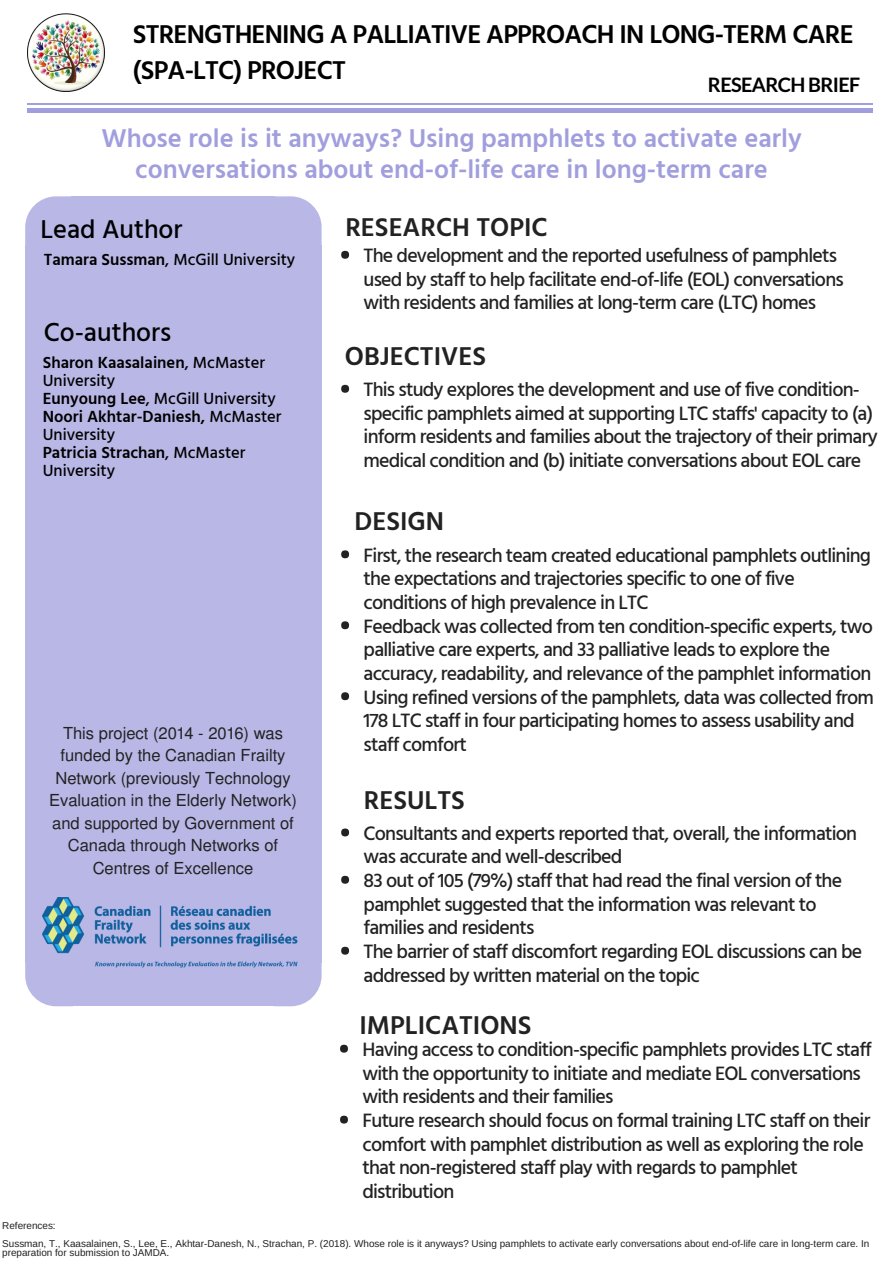
<style>
.page{position:relative;width:893px;height:1263px;background:#fff}
.page>*{position:absolute;margin:0;border:0;box-sizing:border-box;transform-origin:0 0}
.t1{font:600 26.55px/31.5px "Hind Vadodara";color:#a19ede;text-align:center}
.t2{font:600 26.55px/36px "Hind Vadodara";letter-spacing:-.03em;color:#000}
.t3{font:600 26.55px "Hind Vadodara";color:#222}
.t4{font:500 26.55px "Hind Vadodara";color:#000}
.t5{font:500 19.8px/23.7px "Hind Vadodara";letter-spacing:-.04em;color:#222}
.t6{font:700 19.8px "Lato";letter-spacing:-.03em;color:#000}
.t7{font:16.5px/22.5px "Mukti";color:#222;text-align:center}
.t8{font:500 16.5px/18px "Hind Vadodara";color:#000}
.t9{font:9.9px/18px "Arimo";color:#222}
.s1{font-weight:600}
</style>
<div class="page">
<img style="left:27px;top:14px;width:78px;height:77px">
<svg style="left:275px;top:196px;width:47px;height:50px;background:#c0bee8"></svg>
<div style="left:274px;top:246px;width:48px;height:717px;background:#b9b7e6"></div>
<div style="left:71px;top:246px;width:204px;height:717px;background:#b9b7e6"></div>
<div style="left:71px;top:196px;width:204px;height:51px;background:#b9b7e6"></div>
<svg style="left:25px;top:196px;width:46px;height:50px;background:#c0bee8"></svg>
<div style="left:25px;top:246px;width:48px;height:717px;background:#b9b7e6"></div>
<div style="left:71px;top:961px;width:204px;height:45px;background:#b9b7e6"></div>
<svg style="left:25px;top:963px;width:46px;height:43px;background:#c1bfe8"></svg>
<svg style="left:275px;top:963px;width:47px;height:43px;background:#c1bfe9"></svg>
<img style="left:43px;top:897px;width:259px;height:75px">
<hr style="left:28px;top:103px;width:845px;height:2px;background:#a19ede">
<div style="left:28px;top:108px;width:845px;height:5px;background:#a19ede"></div>
<div style="left:341px;top:251px;width:8px;height:8px;background:#222;border-radius:50%"></div>
<div style="left:341px;top:385px;width:8px;height:8px;background:#222;border-radius:50%"></div>
<div style="left:341px;top:550px;width:8px;height:8px;background:#222;border-radius:50%"></div>
<div style="left:341px;top:621px;width:8px;height:8px;background:#222;border-radius:50%"></div>
<div style="left:341px;top:692px;width:8px;height:8px;background:#222;border-radius:50%"></div>
<div style="left:341px;top:828px;width:8px;height:8px;background:#222;border-radius:50%"></div>
<div style="left:341px;top:876px;width:8px;height:8px;background:#222;border-radius:50%"></div>
<div style="left:341px;top:947px;width:8px;height:8px;background:#222;border-radius:50%"></div>
<div style="left:340px;top:1045px;width:8px;height:7px;background:#222;border-radius:50%"></div>
<div style="left:340px;top:1116px;width:8px;height:7px;background:#222;border-radius:50%"></div>
<h1 class="t2" style="left:133px;top:15px;width:722px">STRENGTHENING A PALLIATIVE APPROACH IN LONG-TERM CARE (SPA-LTC) PROJECT</h1>
<p class="t6" style="left:708px;top:73px;width:154px">RESEARCH BRIEF</p>
<h1 class="t1" style="left:101px;top:121px;width:702px">Whose role is it anyways? Using pamphlets to activate early conversations about end-of-life care in long-term care</h1>
<h1 class="t4" style="left:40px;top:208px;width:144px">Lead Author</h1>
<h1 class="t3" style="left:345px;top:207px;width:204px">RESEARCH TOPIC</h1>
<p class="t8" style="left:44px;top:250px;width:253px"><span class="s1">Tamara Sussman</span>, McGill University</p>
<h1 class="t4" style="left:44px;top:311px;width:129px">Co-authors</h1>
<p class="t8" style="left:43px;top:353px;width:240px"><span class="s1">Sharon Kaasalainen</span>, McMaster<br>University<br><span class="s1">Eunyoung Lee</span>, McGill University<br><span class="s1">Noori Akhtar-Daniesh,</span> McMaster<br>University<br><span class="s1">Patricia Strachan</span>, McMaster<br>University</p>
<p class="t7" style="left:49px;top:721px;width:249px">This project (2014 - 2016) was funded by the Canadian Frailty<br>Network (previously Technology<br>Evaluation in the Elderly Network) and supported by Government of<br>Canada through Networks of<br>Centres of Excellence</p>
<p class="t5" style="left:364px;top:243px;width:482px">The development and the reported usefulness of pamphlets used by staff to help facilitate end-of-life (EOL) conversations with residents and families at long-term care (LTC) homes</p>
<h1 class="t3" style="left:345px;top:335px;width:143px">OBJECTIVES</h1>
<p class="t5" style="left:364px;top:377px;width:516px">This study explores the development and use of five condition&shy;specific pamphlets aimed at supporting LTC staffs' capacity to (a) inform residents and families about the trajectory of their primary medical condition and (b) initiate conversations about EOL care</p>
<h1 class="t3" style="left:354px;top:500px;width:91px">DESIGN</h1>
<p class="t5" style="left:364px;top:542px;width:512px">First, the research team created educational pamphlets outlining the expectations and trajectories specific to one of five conditions of high prevalence in LTC<br>Feedback was collected from ten condition-specific experts, two palliative care experts, and 33 palliative leads to explore the accuracy, readability, and relevance of the pamphlet information Using refined versions of the pamphlets, data was collected from 178 LTC staff in four participating homes to assess usability and staff comfort</p>
<h1 class="t3" style="left:364px;top:779px;width:103px">RESULTS</h1>
<p class="t5" style="left:364px;top:820px;width:500px">Consultants and experts reported that, overall, the information was accurate and well-described<br>83 out of 105 (79%) staff that had read the final version of the pamphlet suggested that the information was relevant to families and residents<br>The barrier of staff discomfort regarding EOL discussions can be addressed by written material on the topic</p>
<h1 class="t3" style="left:359px;top:1004px;width:174px">IMPLICATIONS</h1>
<p class="t5" style="left:362px;top:1037px;width:511px">Having access to condition-specific pamphlets provides LTC staff with the opportunity to initiate and mediate EOL conversations with residents and their families<br>Future research should focus on formal training LTC staff on their comfort with pamphlet distribution as well as exploring the role that non-registered staff play with regards to pamphlet distribution</p>
<p class="t9" style="left:2px;top:1217px;width:868px">References:<br>Sussman, T., Kaasalainen, S., Lee, E., Akhtar-Danesh, N., Strachan, P. (2018). Whose role is it anyways? Using pamphlets to activate early conversations about end-of-life care in long-term care. In</p>
<p class="t9" style="left:2px;top:1244px;width:169px">preparation for submission to JAMDA.</p>
</div>
